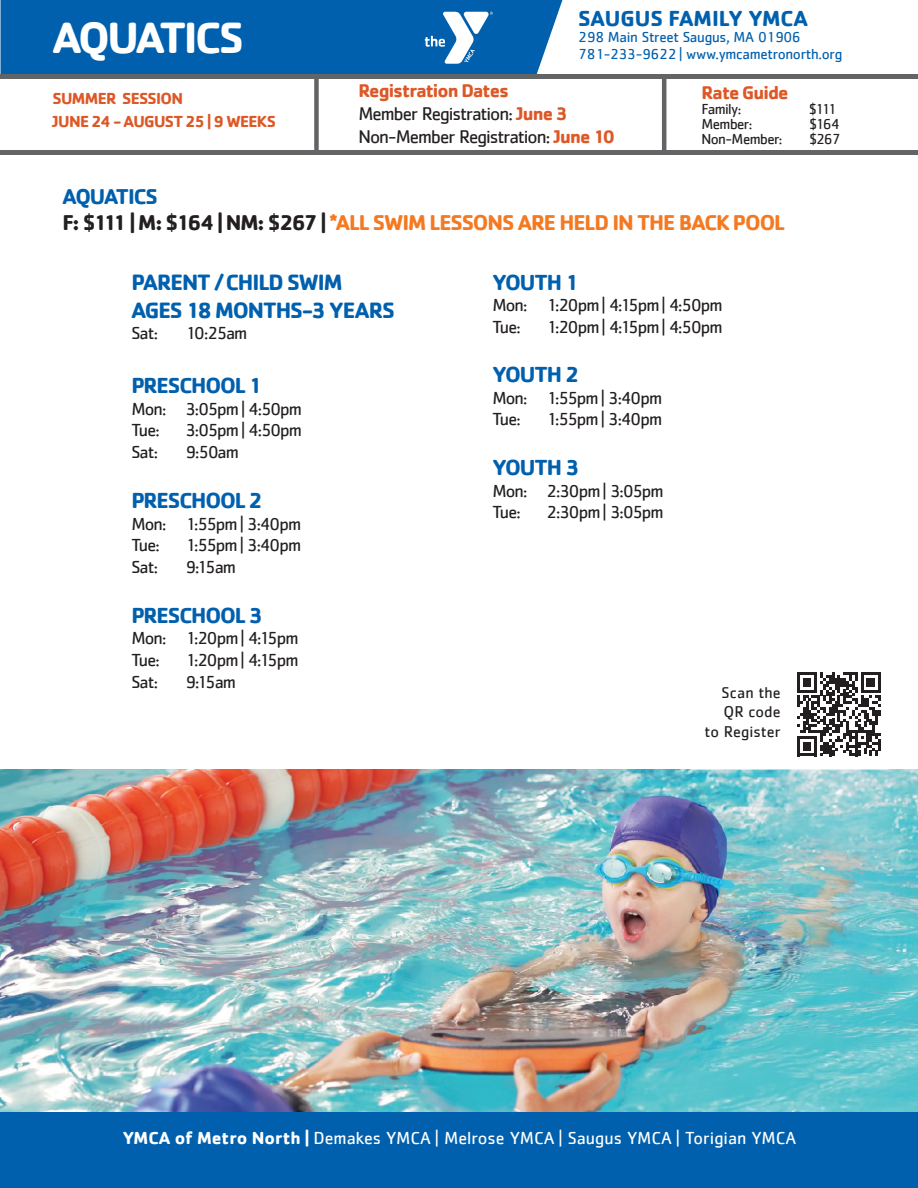
<style>
.page{position:relative;width:918px;height:1188px;background:#fff}
.page>*{position:absolute;margin:0;border:0;box-sizing:border-box;transform-origin:0 0}
.t1{font:700 45.15px "Cachet";letter-spacing:-.055em;color:#fff}
.t2{font:700 22.95px "Cachet";letter-spacing:-.045em;color:#0160ae}
.t3{font:700 22.5px "Cachet";letter-spacing:-.05em;color:#0160ae}
.t4{font:700 22.5px "Cachet";color:#0160ae}
.t5{font:700 22.2px "Cachet";letter-spacing:-.05em;color:#f47921}
.t6{font:700 22.2px "Cachet";letter-spacing:-.045em;color:#0160ae}
.t7{font:18.9px "Cachet";letter-spacing:-.05em;color:#231f20}
.t8{font:700 18.9px "Cachet";letter-spacing:-.045em;color:#dd5827}
.t9{font:18px "Cachet";letter-spacing:-.05em;color:#231f20}
.t10{font:18px "Cachet";color:#fff}
.t11{font:700 16.5px "Cachet";letter-spacing:-.04em;color:#dd5827}
.t12{font:16.05px "Cachet";letter-spacing:.005em;color:#231f20}
.t13{font:15px "Cachet";letter-spacing:-.02em;color:#0160ae}
.t14{font:15px "Cachet";letter-spacing:-.04em;color:#231f20}
.s1{font-weight:700;color:#dd5827}
.s2{color:#231f20}
.s3{font-weight:700}
</style>
<div class="page">
<img style="left:0;top:770px;width:918px;height:343px">
<div style="left:1px;top:0;width:561px;height:74px;background:#0160ae"></div>
<div style="left:0;top:1113px;width:918px;height:75px;background:#0160ae"></div>
<div style="left:314px;top:75px;width:5px;height:78px;background:#636366"></div>
<hr style="left:662px;top:76px;width:4px;height:78px;background:#636366">
<hr style="left:1px;top:74px;width:917px;height:4px;background:#636466">
<hr style="left:1px;top:150px;width:917px;height:4px;background:#636466">
<svg style="left:797px;top:672px;width:84px;height:84px"></svg>
<p class="t1" style="left:53px;top:9px;width:193px">AQUATICS</p>
<p class="t11" style="left:53px;top:88px;width:132px">SUMMER SESSION</p>
<p class="t11" style="left:53px;top:111px;width:225px">JUNE 24 - AUGUST 25 | 9 WEEKS</p>
<p class="t4" style="left:578px;top:4px;width:231px">SAUGUS FAMILY YMCA</p>
<p class="t13" style="left:578px;top:29px;width:224px">298 Main Street Saugus, MA 01906</p>
<p class="t13" style="left:578px;top:45px;width:266px">781-233-9622 | www.ymcametronorth.org</p>
<p class="t8" style="left:701px;top:81px;width:89px">Rate Guide</p>
<p class="t14" style="left:701px;top:101px;width:41px">Family:</p>
<p class="t14" style="left:809px;top:101px;width:29px">$111</p>
<p class="t14" style="left:701px;top:116px;width:52px">Member:</p>
<p class="t14" style="left:809px;top:116px;width:32px">$164</p>
<p class="t14" style="left:701px;top:131px;width:83px">Non-Member:</p>
<p class="t14" style="left:809px;top:131px;width:33px">$267</p>
<p class="t8" style="left:358px;top:79px;width:152px">Registration Dates</p>
<p class="t7" style="left:358px;top:103px;width:211px">Member Registration: <span class="s1">June 3</span></p>
<p class="t7" style="left:358px;top:126px;width:258px">Non-Member Registration: <span class="s1">June 10</span></p>
<p class="t6" style="left:62px;top:182px;width:97px">AQUATICS</p>
<p class="t5" style="left:62px;top:208px;width:724px"><span class="s2">F: $111 | M: $164 | NM: $267 |</span> *ALL SWIM LESSONS ARE HELD IN THE BACK POOL</p>
<p class="t2" style="left:131px;top:268px;width:213px">PARENT / CHILD SWIM</p>
<p class="t2" style="left:131px;top:295px;width:265px">AGES 18 MONTHS-3 YEARS</p>
<p class="t9" style="left:131px;top:323px;width:28px">Sat:</p>
<p class="t9" style="left:185px;top:323px;width:64px">10:25am</p>
<p class="t3" style="left:131px;top:371px;width:133px">PRESCHOOL 1</p>
<p class="t9" style="left:131px;top:398px;width:172px">Mon: 3:05pm | 4:50pm</p>
<p class="t9" style="left:131px;top:420px;width:30px">Tue:</p>
<p class="t9" style="left:185px;top:420px;width:118px">3:05pm | 4:50pm</p>
<p class="t9" style="left:131px;top:442px;width:28px">Sat:</p>
<p class="t9" style="left:185px;top:442px;width:55px">9:50am</p>
<p class="t3" style="left:131px;top:486px;width:133px">PRESCHOOL 2</p>
<p class="t9" style="left:131px;top:513px;width:171px">Mon: 1:55pm | 3:40pm</p>
<p class="t9" style="left:131px;top:535px;width:30px">Tue:</p>
<p class="t9" style="left:185px;top:535px;width:117px">1:55pm | 3:40pm</p>
<p class="t9" style="left:131px;top:556px;width:28px">Sat:</p>
<p class="t9" style="left:185px;top:556px;width:52px">9:15am</p>
<p class="t3" style="left:131px;top:601px;width:133px">PRESCHOOL 3</p>
<p class="t9" style="left:131px;top:628px;width:169px">Mon: 1:20pm | 4:15pm</p>
<p class="t9" style="left:131px;top:649px;width:30px">Tue:</p>
<p class="t9" style="left:185px;top:649px;width:115px">1:20pm | 4:15pm</p>
<p class="t9" style="left:131px;top:671px;width:28px">Sat:</p>
<p class="t9" style="left:185px;top:671px;width:52px">9:15am</p>
<p class="t3" style="left:492px;top:268px;width:89px">YOUTH 1</p>
<p class="t9" style="left:492px;top:295px;width:232px">Mon: 1:20pm | 4:15pm | 4:50pm</p>
<p class="t9" style="left:492px;top:317px;width:30px">Tue:</p>
<p class="t9" style="left:546px;top:317px;width:178px">1:20pm | 4:15pm | 4:50pm</p>
<p class="t3" style="left:492px;top:360px;width:89px">YOUTH 2</p>
<p class="t9" style="left:492px;top:387px;width:171px">Mon: 1:55pm | 3:40pm</p>
<p class="t9" style="left:492px;top:409px;width:30px">Tue:</p>
<p class="t9" style="left:546px;top:409px;width:117px">1:55pm | 3:40pm</p>
<p class="t3" style="left:492px;top:453px;width:89px">YOUTH 3</p>
<p class="t9" style="left:492px;top:480px;width:173px">Mon: 2:30pm | 3:05pm</p>
<p class="t9" style="left:492px;top:502px;width:30px">Tue:</p>
<p class="t9" style="left:546px;top:502px;width:119px">2:30pm | 3:05pm</p>
<p class="t12" style="left:722px;top:683px;width:61px">Scan the</p>
<p class="t12" style="left:723px;top:703px;width:59px">QR code</p>
<p class="t12" style="left:705px;top:722px;width:78px">to Register</p>
<p class="t10" style="left:123px;top:1127px;width:675px"><span class="s3">YMCA of Metro North |</span> Demakes YMCA | Melrose YMCA | Saugus YMCA | Torigian YMCA</p>
</div>
